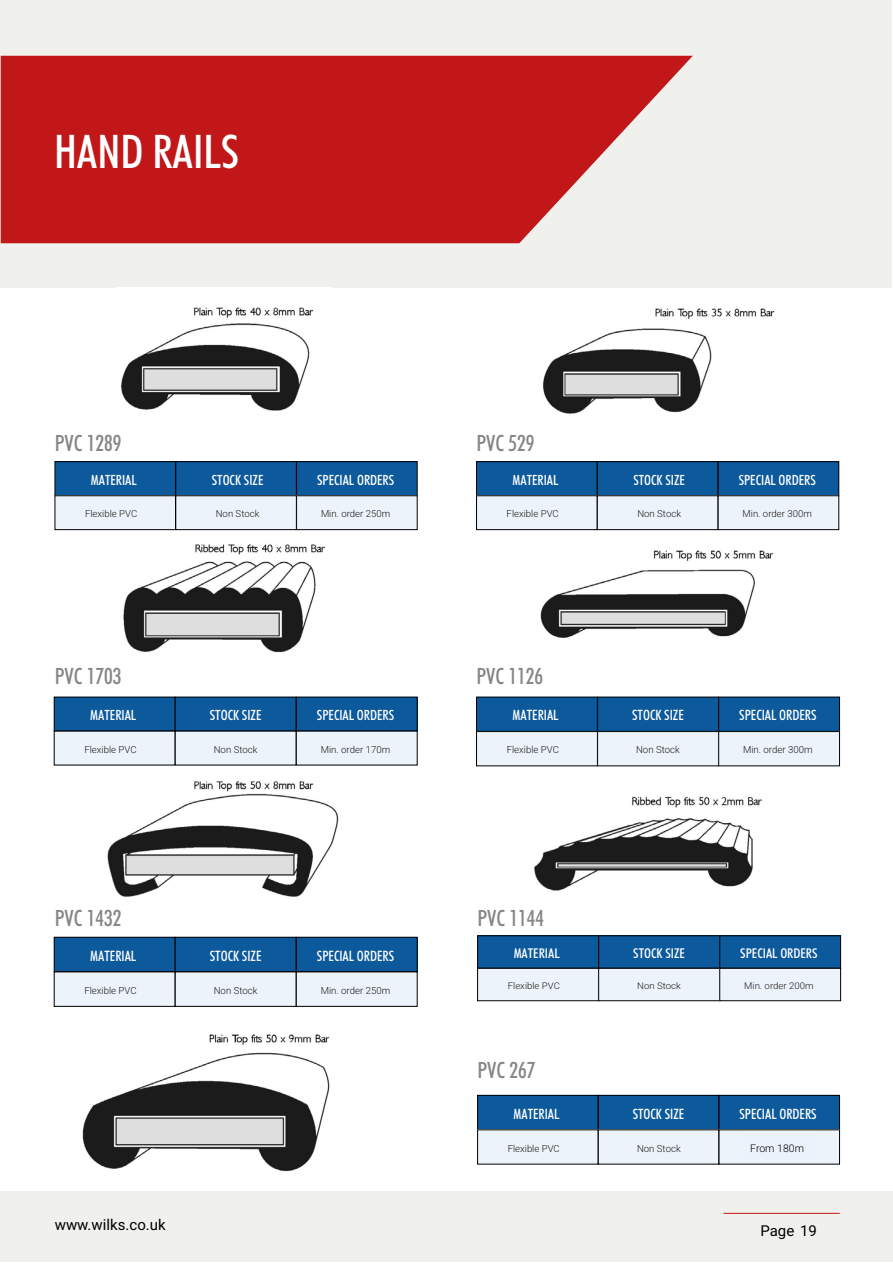
<style>
.page{position:relative;width:893px;height:1263px;background:#fff}
.page>*{position:absolute;margin:0;border:0;box-sizing:border-box;transform-origin:0 0}
.t1{font:500 condensed 46.5px "Futura BT";color:#fff}
.t2{font:500 condensed 22.5px "Futura BT";color:#868685}
.t3{font:15px "Heebo";color:#000}
.t4{font:500 condensed 14.4px "Futura BT";color:#fff}
.t5{font:500 condensed 14.1px "Futura BT";color:#fff}
.t6{font:500 condensed 13.5px "Futura BT";color:#fff;scale:1.05 1}
.t7{font:300 10.5px "Heebo";color:#000}
.t8{font:300 9.75px "Heebo";color:#1f1b15}
.t9{font:300 9.6px "Heebo";color:#1f1b15}
.t10{font:300 9.15px "Heebo";color:#1f1b15;scale:1.05 1}
</style>
<div class="page">
<div style="left:0;top:0;width:892px;height:288px;background:#f0f0ed"></div>
<div style="left:0;top:1191px;width:893px;height:71px;background:#f0f0ed"></div>
<hr style="left:723px;top:1213px;width:117px;height:1px;background:#c41718">
<svg style="left:1px;top:56px;width:692px;height:187px;fill:#c21718"></svg>
<img style="left:121px;top:307px;width:193px;height:104px">
<img style="left:543px;top:308px;width:232px;height:106px">
<img style="left:117px;top:530px;width:220px;height:123px">
<img style="left:533px;top:530px;width:249px;height:108px">
<img style="left:82px;top:1034px;width:248px;height:138px">
<img style="left:534px;top:796px;width:228px;height:95px">
<img style="left:103px;top:765px;width:249px;height:132px">
<div style="left:55px;top:462px;width:121px;height:34px;background:#0c599c"></div>
<div style="left:55px;top:461px;width:121px;height:35px;border:1px solid #000"></div>
<div style="left:176px;top:462px;width:120px;height:34px;background:#0c599c"></div>
<div style="left:176px;top:461px;width:121px;height:35px;border:1px solid #000"></div>
<div style="left:296px;top:462px;width:121px;height:34px;background:#0c599c"></div>
<div style="left:296px;top:461px;width:121px;height:35px;border:1px solid #000"></div>
<div style="left:55px;top:496px;width:121px;height:34px;background:#ecf3fb"></div>
<div style="left:55px;top:495px;width:121px;height:35px;border:1px solid #000"></div>
<div style="left:176px;top:496px;width:120px;height:34px;background:#ecf3fb"></div>
<div style="left:176px;top:495px;width:121px;height:35px;border:1px solid #000"></div>
<div style="left:296px;top:496px;width:121px;height:34px;background:#ecf3fb"></div>
<div style="left:296px;top:495px;width:121px;height:35px;border:1px solid #000"></div>
<div style="left:476px;top:462px;width:121px;height:34px;background:#0c599c"></div>
<div style="left:476px;top:461px;width:121px;height:35px;border:1px solid #000"></div>
<div style="left:597px;top:462px;width:121px;height:34px;background:#0c599c"></div>
<div style="left:597px;top:461px;width:121px;height:35px;border:1px solid #000"></div>
<div style="left:718px;top:462px;width:121px;height:34px;background:#0c599c"></div>
<div style="left:718px;top:461px;width:121px;height:35px;border:1px solid #000"></div>
<div style="left:476px;top:496px;width:121px;height:34px;background:#ecf3fb"></div>
<div style="left:476px;top:495px;width:121px;height:35px;border:1px solid #000"></div>
<div style="left:597px;top:496px;width:121px;height:34px;background:#ecf3fb"></div>
<div style="left:597px;top:495px;width:121px;height:35px;border:1px solid #000"></div>
<div style="left:718px;top:496px;width:121px;height:34px;background:#ecf3fb"></div>
<div style="left:718px;top:495px;width:121px;height:35px;border:1px solid #000"></div>
<div style="left:54px;top:697px;width:121px;height:34px;background:#0c599c"></div>
<div style="left:54px;top:697px;width:121px;height:34px;border:1px solid #000"></div>
<div style="left:175px;top:697px;width:121px;height:34px;background:#0c599c"></div>
<div style="left:175px;top:697px;width:121px;height:34px;border:1px solid #000"></div>
<div style="left:296px;top:697px;width:121px;height:34px;background:#0c599c"></div>
<div style="left:296px;top:697px;width:121px;height:34px;border:1px solid #000"></div>
<div style="left:54px;top:731px;width:121px;height:34px;background:#ecf3fb"></div>
<div style="left:175px;top:731px;width:121px;height:34px;background:#ecf3fb"></div>
<div style="left:296px;top:731px;width:121px;height:34px;background:#ecf3fb"></div>
<div style="left:476px;top:697px;width:121px;height:34px;background:#0c599c"></div>
<div style="left:597px;top:697px;width:122px;height:34px;background:#0c599c"></div>
<div style="left:719px;top:697px;width:121px;height:34px;background:#0c599c"></div>
<div style="left:476px;top:731px;width:121px;height:35px;background:#ecf3fb"></div>
<div style="left:476px;top:731px;width:122px;height:35px;border:1px solid #000"></div>
<div style="left:597px;top:731px;width:122px;height:35px;background:#ecf3fb"></div>
<div style="left:597px;top:731px;width:122px;height:35px;border:1px solid #000"></div>
<div style="left:719px;top:731px;width:121px;height:35px;background:#ecf3fb"></div>
<div style="left:718px;top:731px;width:122px;height:35px;border:1px solid #000"></div>
<div style="left:54px;top:937px;width:121px;height:35px;background:#0c599c"></div>
<div style="left:54px;top:937px;width:121px;height:35px;border:1px solid #000"></div>
<div style="left:175px;top:937px;width:121px;height:35px;background:#0c599c"></div>
<div style="left:175px;top:937px;width:121px;height:35px;border:1px solid #000"></div>
<div style="left:296px;top:937px;width:121px;height:35px;background:#0c599c"></div>
<div style="left:296px;top:937px;width:121px;height:35px;border:1px solid #000"></div>
<div style="left:54px;top:972px;width:121px;height:34px;background:#ecf3fb"></div>
<div style="left:175px;top:972px;width:121px;height:34px;background:#ecf3fb"></div>
<div style="left:296px;top:972px;width:121px;height:34px;background:#ecf3fb"></div>
<div style="left:477px;top:936px;width:122px;height:32px;background:#0c599c"></div>
<div style="left:477px;top:935px;width:122px;height:33px;border:1px solid #000"></div>
<div style="left:599px;top:936px;width:121px;height:32px;background:#0c599c"></div>
<div style="left:598px;top:935px;width:122px;height:33px;border:1px solid #000"></div>
<div style="left:720px;top:936px;width:121px;height:32px;background:#0c599c"></div>
<div style="left:719px;top:935px;width:122px;height:33px;border:1px solid #000"></div>
<div style="left:477px;top:968px;width:122px;height:33px;background:#ecf3fb"></div>
<div style="left:477px;top:968px;width:122px;height:33px;border:1px solid #000"></div>
<div style="left:599px;top:968px;width:121px;height:33px;background:#ecf3fb"></div>
<div style="left:598px;top:968px;width:122px;height:33px;border:1px solid #000"></div>
<div style="left:720px;top:968px;width:121px;height:33px;background:#ecf3fb"></div>
<div style="left:719px;top:968px;width:122px;height:33px;border:1px solid #000"></div>
<div style="left:477px;top:1095px;width:121px;height:35px;background:#0c599c"></div>
<div style="left:477px;top:1095px;width:121px;height:35px;border:1px solid #000"></div>
<div style="left:598px;top:1095px;width:121px;height:35px;background:#0c599c"></div>
<div style="left:598px;top:1095px;width:121px;height:35px;border:1px solid #000"></div>
<div style="left:719px;top:1095px;width:121px;height:35px;background:#0c599c"></div>
<div style="left:719px;top:1095px;width:121px;height:35px;border:1px solid #000"></div>
<div style="left:477px;top:1130px;width:121px;height:34px;background:#ecf3fb"></div>
<div style="left:598px;top:1130px;width:121px;height:34px;background:#ecf3fb"></div>
<div style="left:719px;top:1130px;width:121px;height:34px;background:#ecf3fb"></div>
<h1 class="t1" style="left:54px;top:123px;width:186px">HAND RAILS</h1>
<h2 class="t2" style="left:55px;top:429px;width:68px">PVC 1289</h2>
<h3 class="t5" style="left:91px;top:471px;width:47px">MATERIAL</h3>
<p class="t9" style="left:85px;top:507px;width:54px">Flexible PVC</p>
<h2 class="t2" style="left:55px;top:662px;width:68px">PVC 1703</h2>
<h3 class="t5" style="left:90px;top:707px;width:47px">MATERIAL</h3>
<p class="t9" style="left:84px;top:742px;width:54px">Flexible PVC</p>
<h3 class="t5" style="left:212px;top:471px;width:53px">STOCK SIZE</h3>
<p class="t9" style="left:216px;top:507px;width:45px">Non Stock</p>
<h3 class="t5" style="left:317px;top:471px;width:79px">SPECIAL ORDERS</h3>
<p class="t9" style="left:321px;top:507px;width:71px">Min. order 250m</p>
<h3 class="t5" style="left:210px;top:707px;width:53px">STOCK SIZE</h3>
<p class="t9" style="left:214px;top:742px;width:45px">Non Stock</p>
<h3 class="t5" style="left:317px;top:707px;width:79px">SPECIAL ORDERS</h3>
<p class="t9" style="left:321px;top:742px;width:71px">Min. order 170m</p>
<h2 class="t2" style="left:476px;top:429px;width:60px">PVC 529</h2>
<h3 class="t5" style="left:513px;top:471px;width:47px">MATERIAL</h3>
<p class="t9" style="left:507px;top:507px;width:54px">Flexible PVC</p>
<h2 class="t2" style="left:476px;top:662px;width:68px">PVC 1126</h2>
<h3 class="t4" style="left:513px;top:707px;width:47px">MATERIAL</h3>
<p class="t8" style="left:507px;top:743px;width:54px">Flexible PVC</p>
<h2 class="t2" style="left:55px;top:904px;width:68px">PVC 1432</h2>
<h2 class="t2" style="left:477px;top:904px;width:68px">PVC 1144</h2>
<h3 class="t4" style="left:90px;top:947px;width:47px">MATERIAL</h3>
<p class="t8" style="left:84px;top:983px;width:54px">Flexible PVC</p>
<h3 class="t4" style="left:210px;top:947px;width:53px">STOCK SIZE</h3>
<p class="t8" style="left:214px;top:983px;width:45px">Non Stock</p>
<h3 class="t4" style="left:317px;top:947px;width:79px">SPECIAL ORDERS</h3>
<p class="t8" style="left:321px;top:983px;width:71px">Min. order 250m</p>
<h3 class="t3" style="left:55px;top:1214px;width:112px">www.wilks.co.uk</h3>
<h3 class="t6" style="left:514px;top:945px;width:45px">MATERIAL</h3>
<p class="t10" style="left:508px;top:979px;width:51px">Flexible PVC</p>
<h2 class="t2" style="left:477px;top:1056px;width:60px">PVC 267</h2>
<h3 class="t4" style="left:514px;top:1105px;width:47px">MATERIAL</h3>
<p class="t8" style="left:508px;top:1141px;width:54px">Flexible PVC</p>
<h3 class="t5" style="left:633px;top:471px;width:53px">STOCK SIZE</h3>
<p class="t9" style="left:637px;top:507px;width:45px">Non Stock</p>
<h3 class="t5" style="left:739px;top:471px;width:79px">SPECIAL ORDERS</h3>
<p class="t9" style="left:743px;top:507px;width:71px">Min. order 300m</p>
<h3 class="t4" style="left:632px;top:707px;width:53px">STOCK SIZE</h3>
<p class="t8" style="left:636px;top:743px;width:45px">Non Stock</p>
<h3 class="t4" style="left:739px;top:707px;width:79px">SPECIAL ORDERS</h3>
<p class="t8" style="left:743px;top:743px;width:71px">Min. order 300m</p>
<h3 class="t6" style="left:633px;top:945px;width:51px">STOCK SIZE</h3>
<p class="t10" style="left:637px;top:979px;width:43px">Non Stock</p>
<h3 class="t4" style="left:633px;top:1105px;width:53px">STOCK SIZE</h3>
<p class="t8" style="left:637px;top:1141px;width:45px">Non Stock</p>
<h3 class="t6" style="left:740px;top:945px;width:75px">SPECIAL ORDERS</h3>
<p class="t10" style="left:744px;top:979px;width:68px">Min. order 200m</p>
<h3 class="t4" style="left:739px;top:1105px;width:79px">SPECIAL ORDERS</h3>
<p class="t7" style="left:750px;top:1140px;width:55px">From 180m</p>
<p class="t8" style="left:755px;top:1141px;width:49px">from 180m</p>
<h3 class="t3" style="left:760px;top:1220px;width:58px">Page 19</h3>
</div>
